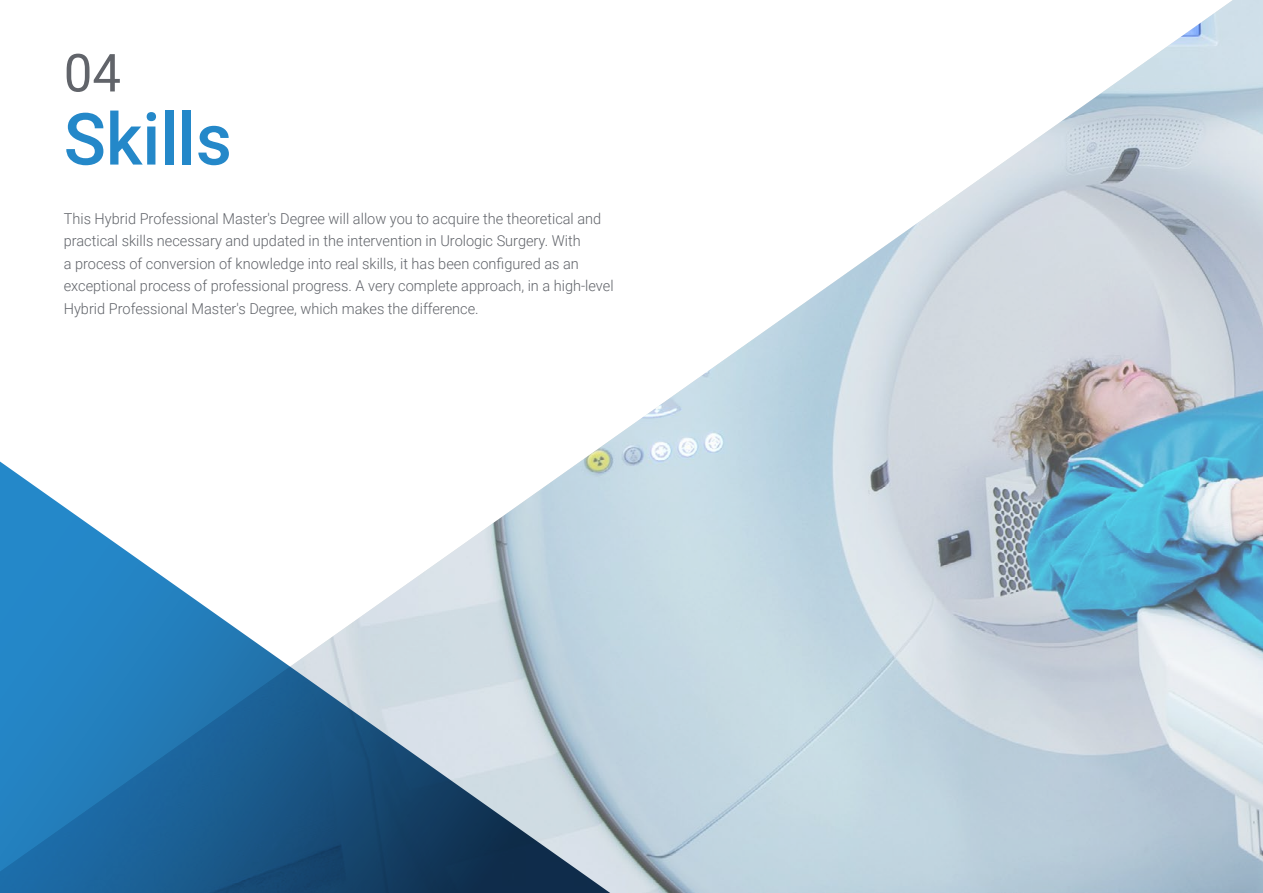
<style>
.page{position:relative;width:1263px;height:893px;background:#fff}
.page>*{position:absolute;margin:0;border:0;box-sizing:border-box;transform-origin:0 0}
.t1{font:500 72px "Roboto";color:#2488c9}
.t2{font:52.5px "Roboto";color:#61646a}
.t3{font:300 15px/22.5px "Roboto";color:#61646a}
</style>
<div class="page">
<img style="left:602px;top:0;width:661px;height:893px">
<svg style="left:0;top:446px;width:640px;height:447px"></svg>
<h2 class="t2" style="left:64px;top:36px;width:59px">04</h2>
<h1 class="t1" style="left:64px;top:89px;width:170px">Skills</h1>
<p class="t3" style="left:64px;top:207px;width:551px">This Hybrid Professional Master's Degree will allow you to acquire the theoretical and practical skills necessary and updated in the intervention in Urologic Surgery. With<br>a process of conversion of knowledge into real skills, it has been configured as an exceptional process of professional progress. A very complete approach, in a high-level Hybrid Professional Master's Degree, which makes the difference.</p>
</div>
